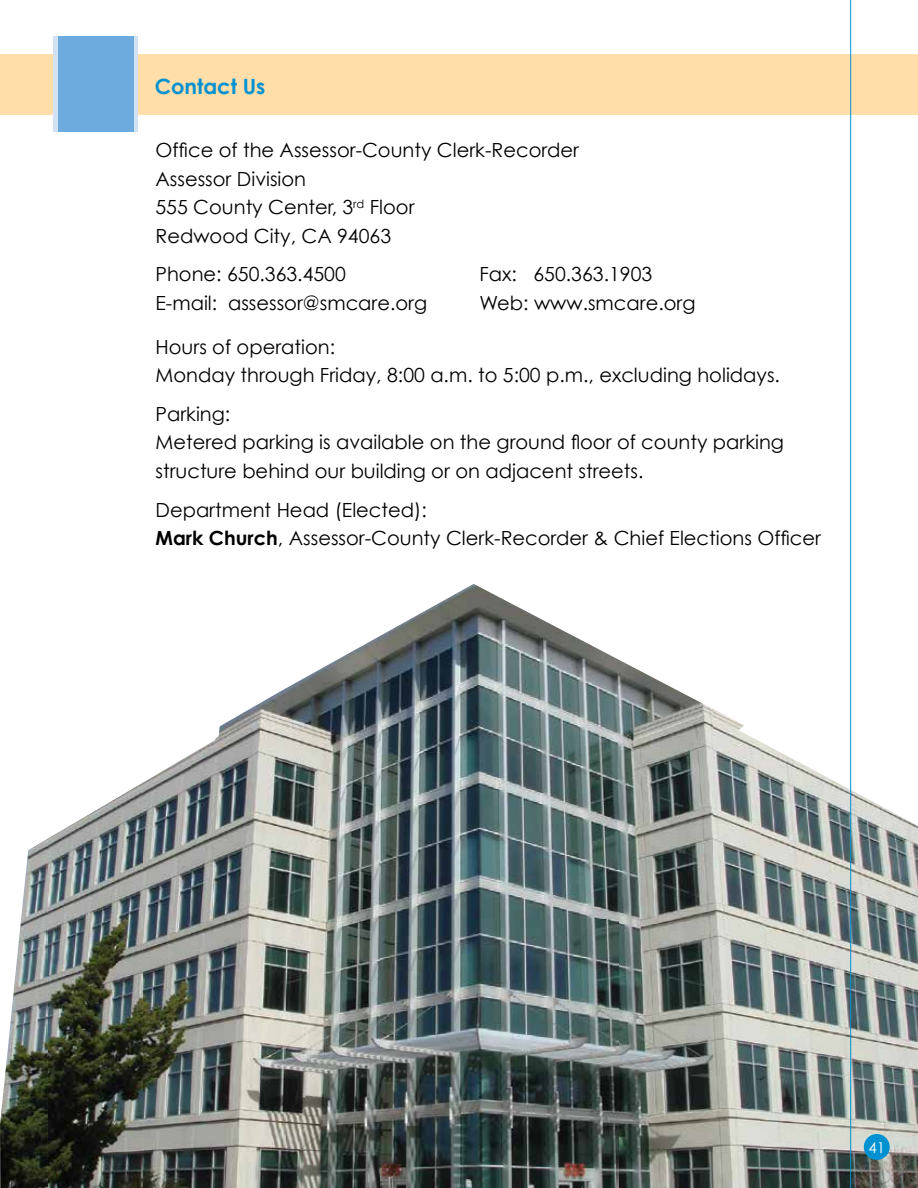
<style>
.page{position:relative;width:918px;height:1188px;background:#fff}
.page>*{position:absolute;margin:0;border:0;box-sizing:border-box;transform-origin:0 0}
.t1{font:700 21px "Century Gothic";color:#0091d1}
.t2{font:19.5px/28.5px "Century Gothic";color:#000}
.t3{font:18px "Century Gothic";color:#fff}
.s1{font-weight:700}
</style>
<div class="page">
<img style="left:380px;top:584px;width:238px;height:604px">
<img style="left:286px;top:636px;width:95px;height:552px">
<img style="left:618px;top:659px;width:95px;height:529px">
<img style="left:190px;top:688px;width:96px;height:500px">
<img style="left:713px;top:709px;width:48px;height:479px">
<img style="left:142px;top:755px;width:48px;height:433px">
<img style="left:760px;top:742px;width:95px;height:446px">
<img style="left:47px;top:783px;width:96px;height:405px">
<img style="left:855px;top:792px;width:63px;height:396px">
<img style="left:0;top:839px;width:48px;height:349px">
<div style="left:0;top:54px;width:918px;height:61px;background:#ffdeaa"></div>
<div style="left:54px;top:37px;width:84px;height:95px;background:#d2e1f3"></div>
<div style="left:58px;top:37px;width:75px;height:95px;background:#6daadd"></div>
<hr style="left:850px;top:0;width:1px;height:1188px;background:#0091d1">
<div style="left:864px;top:1134px;width:26px;height:26px;background:#0091d1;border-radius:50%"></div>
<p class="t1" style="left:155px;top:73px;width:112px">Contact Us</p>
<p class="t2" style="left:156px;top:136px;width:425px">Office of the Assessor-County Clerk-Recorder<br>Assessor Division<br>555 County Center, 3<sup>rd</sup> Floor<br>Redwood City, CA 94063</p>
<p class="t2" style="left:156px;top:260px;width:192px">Phone: 650.363.4500</p>
<p class="t2" style="left:480px;top:260px;width:174px">Fax: 650.363.1903</p>
<p class="t2" style="left:156px;top:288px;width:273px">E-mail: assessor@smcare.org</p>
<p class="t2" style="left:480px;top:288px;width:218px">Web: www.smcare.org</p>
<p class="t2" style="left:156px;top:332px;width:626px">Hours of operation:<br>Monday through Friday, 8:00 a.m. to 5:00 p.m., excluding holidays.</p>
<p class="t2" style="left:156px;top:399px;width:630px">Parking:<br>Metered parking is available on the ground floor of county parking structure behind our building or on adjacent streets.</p>
<p class="t2" style="left:156px;top:495px;width:667px">Department Head (Elected):<br><span class="s1">Mark Church</span>, Assessor-County Clerk-Recorder &amp; Chief Elections Officer</p>
<p class="t3" style="left:869px;top:1134px;width:21px">41</p>
</div>
